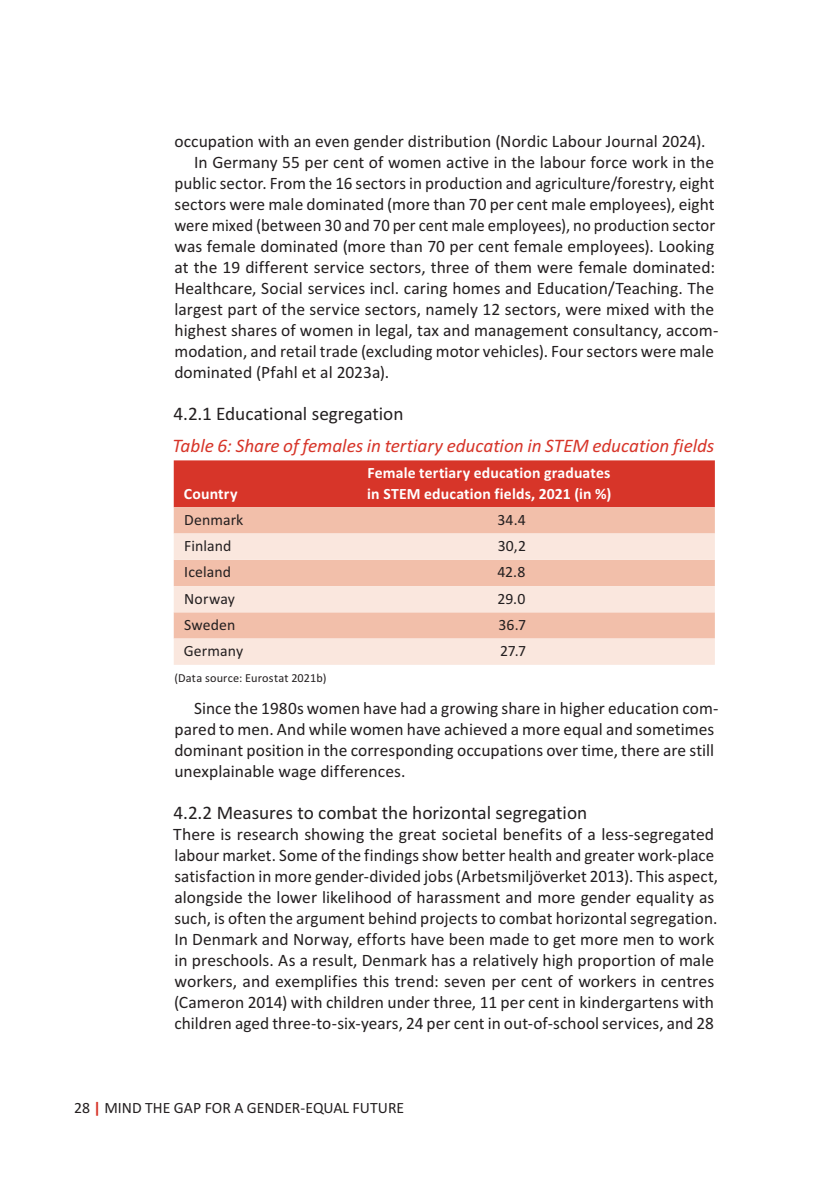
<style>
.page{position:relative;width:839px;height:1186px;background:#fff}
.page>*{position:absolute;margin:0;border:0;box-sizing:border-box;transform-origin:0 0}
.t1{font:19.25px "Calibri W01";color:#231f20}
.t2{font:italic 19.25px "Calibri W01";color:#d73529}
.t3{font:17.5px/21px "Calibri W01";letter-spacing:.005em;color:#231f20}
.t4{font:17.5px "Calibri W01";letter-spacing:.005em;color:#231f20;scale:.95 1}
.t5{font:15.75px "Calibri W01";letter-spacing:.005em;color:#231f20}
.t6{font:700 15.75px/21px "Calibri W01";letter-spacing:.01em;color:#fff}
.t7{font:12.25px "Calibri W01";letter-spacing:.015em;color:#231f20}
.s1{font-weight:700;color:#d73529}
</style>
<div class="page">
<div style="left:174px;top:460px;width:540px;height:47px;background:#d73529"></div>
<div style="left:174px;top:507px;width:540px;height:26px;background:#f2bfaa"></div>
<svg style="left:174px;top:533px;width:540px;height:132px;background:#f6d7c9"></svg>
<p class="t3" style="left:174px;top:131px;width:532px">occupation with an even gender distribution (Nordic Labour Journal 2024).</p>
<p class="t3" style="left:194px;top:152px;width:521px">In Germany 55 per cent of women active in the labour force work in the</p>
<p class="t3" style="left:174px;top:173px;width:541px">public sector. From the 16 sectors in production and agriculture/forestry, eight</p>
<p class="t3" style="left:174px;top:194px;width:541px">sectors were male dominated (more than 70 per cent male employees), eight</p>
<p class="t4" style="left:174px;top:216px;width:570px">were mixed (between 30 and 70 per cent male employees), no production sector</p>
<p class="t3" style="left:174px;top:236px;width:541px">was female dominated (more than 70 per cent female employees). Looking</p>
<p class="t3" style="left:174px;top:257px;width:542px">at the 19 different service sectors, three of them were female dominated:</p>
<p class="t3" style="left:174px;top:278px;width:541px">Healthcare, Social services incl. caring homes and Education/Teaching. The</p>
<p class="t3" style="left:174px;top:299px;width:541px">largest part of the service sectors, namely 12 sectors, were mixed with the</p>
<p class="t3" style="left:174px;top:320px;width:545px">highest shares of women in legal, tax and management consultancy, accom-</p>
<p class="t3" style="left:174px;top:341px;width:541px">modation, and retail trade (excluding motor vehicles). Four sectors were male</p>
<p class="t3" style="left:174px;top:362px;width:216px">dominated (Pfahl et al 2023a).</p>
<p class="t1" style="left:173px;top:404px;width:231px">4.2.1 Educational segregation</p>
<p class="t2" style="left:172px;top:435px;width:543px">Table 6: Share of females in tertiary education in STEM education fields</p>
<p class="t6" style="left:184px;top:483px;width:55px">Country</p>
<p class="t6" style="left:367px;top:462px;width:245px">Female tertiary education graduates in STEM education fields, 2021 (in %)</p>
<p class="t5" style="left:184px;top:511px;width:61px">Denmark</p>
<p class="t5" style="left:497px;top:511px;width:30px">34.4</p>
<p class="t5" style="left:184px;top:538px;width:49px">Finland</p>
<p class="t5" style="left:497px;top:538px;width:30px">30,2</p>
<p class="t5" style="left:184px;top:564px;width:48px">Iceland</p>
<p class="t5" style="left:497px;top:564px;width:29px">42.8</p>
<p class="t5" style="left:184px;top:590px;width:52px">Norway</p>
<p class="t5" style="left:497px;top:590px;width:29px">29.0</p>
<p class="t5" style="left:184px;top:616px;width:52px">Sweden</p>
<p class="t5" style="left:498px;top:616px;width:29px">36.7</p>
<p class="t5" style="left:184px;top:643px;width:61px">Germany</p>
<p class="t5" style="left:500px;top:643px;width:28px">27.7</p>
<p class="t7" style="left:174px;top:672px;width:153px">(Data source: Eurostat 2021b)</p>
<p class="t3" style="left:174px;top:698px;width:545px;text-indent:20px">Since the 1980s women have had a growing share in higher education com&shy;pared to men. And while women have achieved a more equal and sometimes dominant position in the corresponding occupations over time, there are still unexplainable wage differences.</p>
<p class="t1" style="left:173px;top:803px;width:415px">4.2.2 Measures to combat the horizontal segregation</p>
<p class="t3" style="left:173px;top:824px;width:546px">There is research showing the great societal benefits of a less-segregated labour market. Some of the findings show better health and greater work-place satisfaction in more gender-divided jobs (Arbetsmiljöverket 2013). This aspect, alongside the lower likelihood of harassment and more gender equality as such, is often the argument behind projects to combat horizontal segregation.<br>In Denmark and Norway, efforts have been made to get more men to work in preschools. As a result, Denmark has a relatively high proportion of male workers, and exemplifies this trend: seven per cent of workers in centres (Cameron 2014) with children under three, 11 per cent in kindergartens with children aged three-to-six-years, 24 per cent in out-of-school services, and 28</p>
<p class="t5" style="left:74px;top:1100px;width:331px">28 <span class="s1">|</span> MIND THE GAP FOR A GENDER-EQUAL FUTURE</p>
</div>
